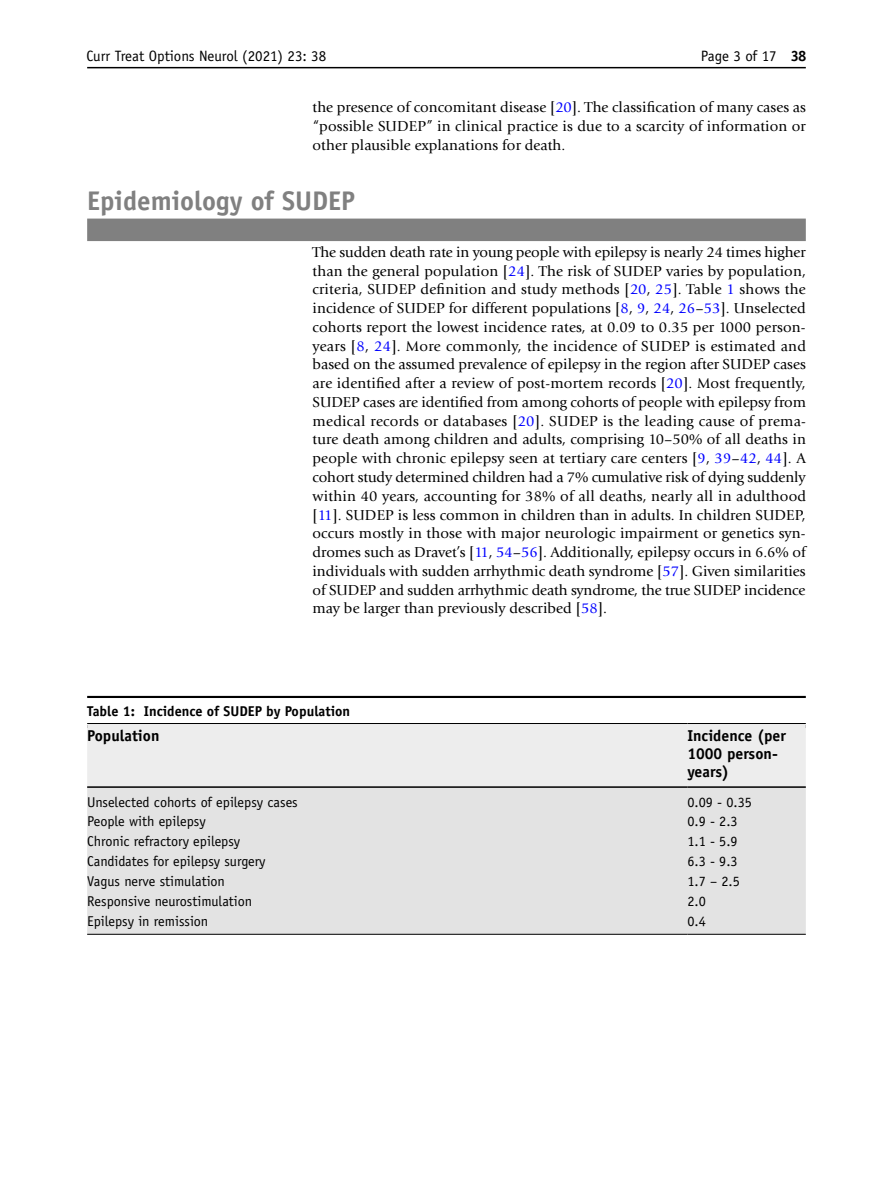
<style>
.page{position:relative;width:893px;height:1187px;background:#fff}
.page>*{position:absolute;margin:0;border:0;box-sizing:border-box;transform-origin:0 0}
.t1{font:700 27px "Officina Sans";color:#808080}
.t2{font:700 15.75px/18px "Officina Sans";color:#000}
.t3{font:15px/18.8px "Giovanni Book 2";letter-spacing:.005em;color:#000;text-align:justify}
.t4{font:15px "Officina Sans";color:#000}
.t5{font:14.25px "Officina Sans Book 2";color:#000}
.t6{font:700 14.25px "Officina Sans";color:#000}
.s1{font-family:"Officina Sans Bold 2"}
.s2{color:#00f}
</style>
<div class="page">
<hr style="left:87px;top:67px;width:719px;height:1px;background:#000">
<div style="left:87px;top:218px;width:719px;height:23px;background:#808080"></div>
<hr style="left:87px;top:695px;width:719px;height:3px;background:#000">
<div style="left:87px;top:724px;width:719px;height:62px;background:#ededed"></div>
<div style="left:87px;top:787px;width:719px;height:146px;background:#e3e3e3"></div>
<hr style="left:87px;top:723px;width:600px;height:1px;background:#000">
<hr style="left:87px;top:786px;width:600px;height:1px;background:#000">
<hr style="left:687px;top:723px;width:119px;height:1px;background:#000">
<hr style="left:687px;top:786px;width:119px;height:1px;background:#000">
<hr style="left:87px;top:933px;width:600px;height:1px;background:#000">
<hr style="left:687px;top:933px;width:119px;height:1px;background:#000">
<p class="t4" style="left:86px;top:48px;width:241px">Curr Treat Options Neurol (2021) 23: 38</p>
<p class="t4" style="left:701px;top:48px;width:107px">Page 3 of 17 <span class="s1">38</span></p>
<p class="t3" style="left:313px;top:98px;width:495px">the presence of concomitant disease [<span class="s2">20</span>]. The classification of many cases as “possible SUDEP” in clinical practice is due to a scarcity of information or other plausible explanations for death.</p>
<h1 class="t1" style="left:87px;top:183px;width:270px">Epidemiology of SUDEP</h1>
<p class="t3" style="left:312px;top:243px;width:495px">The sudden death rate in young people with epilepsy is nearly 24 times higher than the general population [<span class="s2">24</span>]. The risk of SUDEP varies by population, criteria, SUDEP definition and study methods [<span class="s2">20</span>, <span class="s2">25</span>]. Table <span class="s2">1</span> shows the incidence of SUDEP for different populations [<span class="s2">8</span>, <span class="s2">9</span>, <span class="s2">24</span>, <span class="s2">26</span>–<span class="s2">53</span>]. Unselected cohorts report the lowest incidence rates, at 0.09 to 0.35 per 1000 person&shy;years [<span class="s2">8</span>, <span class="s2">24</span>]. More commonly, the incidence of SUDEP is estimated and based on the assumed prevalence of epilepsy in the region after SUDEP cases are identified after a review of post-mortem records [<span class="s2">20</span>]. Most frequently, SUDEP cases are identified from among cohorts of people with epilepsy from medical records or databases [<span class="s2">20</span>]. SUDEP is the leading cause of prema&shy;ture death among children and adults, comprising 10–50% of all deaths in people with chronic epilepsy seen at tertiary care centers [<span class="s2">9</span>, <span class="s2">39</span>–<span class="s2">42</span>, <span class="s2">44</span>]. A cohort study determined children had a 7% cumulative risk of dying suddenly within 40 years, accounting for 38% of all deaths, nearly all in adulthood [<span class="s2">11</span>]. SUDEP is less common in children than in adults. In children SUDEP, occurs mostly in those with major neurologic impairment or genetics syn&shy;dromes such as Dravet’s [<span class="s2">11</span>, <span class="s2">54</span>–<span class="s2">56</span>]. Additionally, epilepsy occurs in 6.6% of individuals with sudden arrhythmic death syndrome [<span class="s2">57</span>]. Given similarities of SUDEP and sudden arrhythmic death syndrome, the true SUDEP incidence may be larger than previously described [<span class="s2">58</span>].</p>
<p class="t6" style="left:87px;top:702px;width:265px">Table 1: Incidence of SUDEP by Population</p>
<p class="t2" style="left:87px;top:726px;width:74px">Population</p>
<p class="t2" style="left:687px;top:726px;width:100px">Incidence (per<br>1000 person&shy;years)</p>
<p class="t5" style="left:87px;top:793px;width:212px">Unselected cohorts of epilepsy cases</p>
<p class="t5" style="left:687px;top:793px;width:66px">0.09 - 0.35</p>
<p class="t5" style="left:87px;top:813px;width:120px">People with epilepsy</p>
<p class="t5" style="left:687px;top:813px;width:52px">0.9 - 2.3</p>
<p class="t5" style="left:87px;top:833px;width:155px">Chronic refractory epilepsy</p>
<p class="t5" style="left:687px;top:833px;width:52px">1.1 - 5.9</p>
<p class="t5" style="left:87px;top:852px;width:180px">Candidates for epilepsy surgery</p>
<p class="t5" style="left:687px;top:852px;width:52px">6.3 - 9.3</p>
<p class="t5" style="left:87px;top:872px;width:139px">Vagus nerve stimulation</p>
<p class="t5" style="left:687px;top:872px;width:54px">1.7 – 2.5</p>
<p class="t5" style="left:87px;top:892px;width:167px">Responsive neurostimulation</p>
<p class="t5" style="left:687px;top:892px;width:20px">2.0</p>
<p class="t5" style="left:87px;top:912px;width:123px">Epilepsy in remission</p>
<p class="t5" style="left:687px;top:912px;width:20px">0.4</p>
</div>
